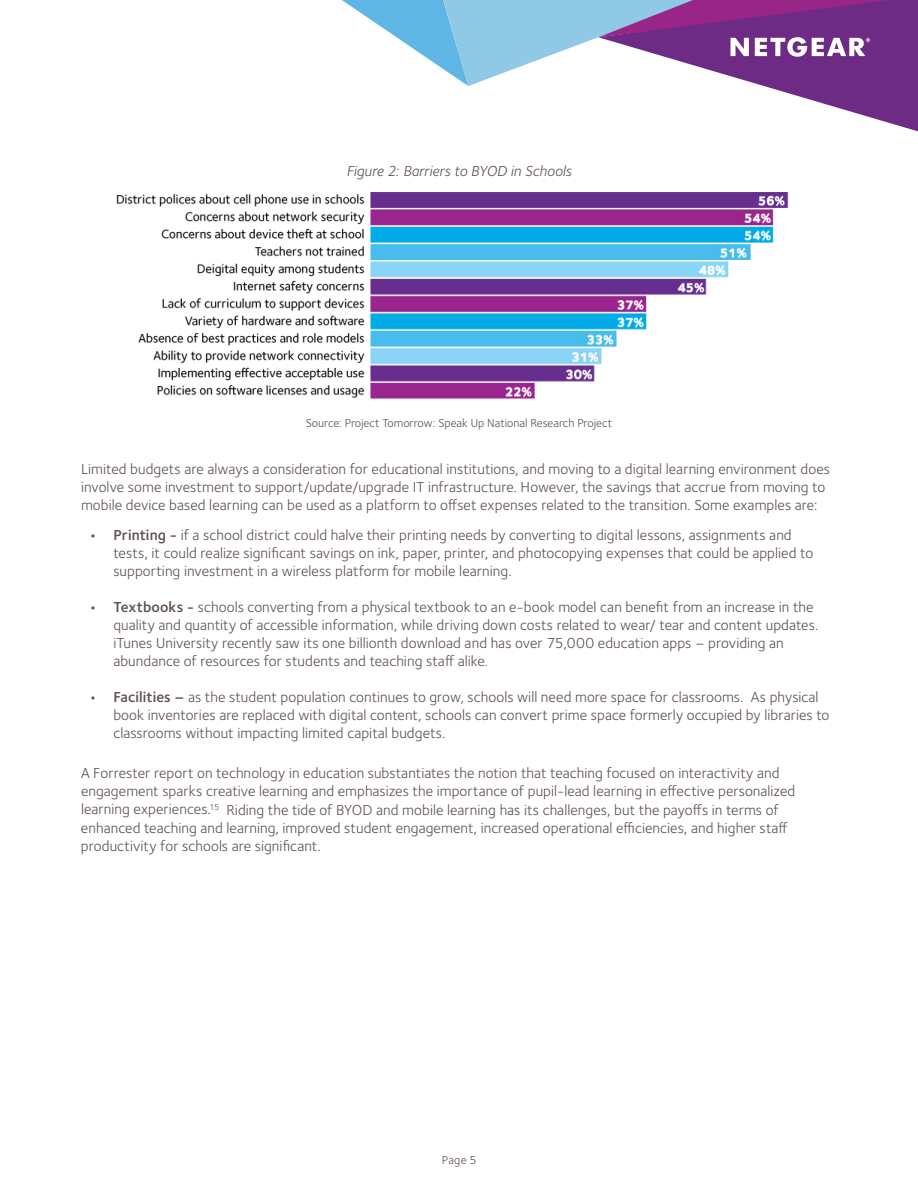
<style>
.page{position:relative;width:918px;height:1188px;background:#fff}
.page>*{position:absolute;margin:0;border:0;box-sizing:border-box;transform-origin:0 0}
.t1{font:15px/18px "Foundry Sterling";letter-spacing:.005em;color:#5e514e}
.t2{font:italic 15px "Foundry Sterling";color:#5e514e}
.t3{font:12px "Foundry Sterling";color:#5e514e}
.s1{font-weight:600}
</style>
<div class="page">
<svg style="left:342px;top:0;width:576px;height:131px"></svg>
<img style="left:116px;top:192px;width:673px;height:207px">
<p class="t2" style="left:346px;top:163px;width:227px">Figure 2: Barriers to BYOD in Schools</p>
<p class="t3" style="left:306px;top:416px;width:308px">Source: Project Tomorrow: Speak Up National Research Project</p>
<p class="t1" style="left:81px;top:460px;width:751px">Limited budgets are always a consideration for educational institutions, and moving to a digital learning environment does involve some investment to support/update/upgrade IT infrastructure. H owever, the savings that accrue from moving to mobile device based learning can be used as a platform to offset expenses related to the transition. Some examples are:</p>
<p class="t1" style="left:113px;top:526px;width:701px;text-indent:-24px"><span class="s1">• Printing -</span> if a school district could halve their printing needs by converting to digital lessons, assignments and tests, it could realize significant savings on ink, paper, printer, and photocopying expenses that could be applied to supporting investment in a wireless platform for mobile learning.</p>
<p class="t1" style="left:113px;top:598px;width:706px;text-indent:-24px"><span class="s1">• Textbooks -</span> schools converting from a physical textbook to an e-book model can benefit from an increase in the quality and quantity of accessible information, while driving down costs related to wear/ tear and content updates. iTunes University recently saw its one billionth download and has over 75,000 education apps – providing an abundance of resources for students and teaching staff alike.</p>
<p class="t1" style="left:113px;top:688px;width:718px;text-indent:-24px"><span class="s1">• Facilities –</span> as the student population continues to grow, schools will need more space for classrooms. As physical book inventories are replaced with digital content, schools can convert prime space formerly occupied by libraries to classrooms without impacting limited capital budgets.</p>
<p class="t1" style="left:81px;top:765px;width:716px">A Forrester report on technology in education substantiates the notion that teaching focused on interactivity and engagement sparks creative learning and emphasizes the importance of pupil-lead learning in effective personalized learning experiences.<sup>15</sup> Riding the tide of BYOD and mobile learning has its challenges, but the payoffs in terms of enhanced teaching and learning, improved student engagement, increased operational efficiencies, and higher staff productivity for schools are significant.</p>
<p class="t3" style="left:442px;top:1153px;width:36px">Page 5</p>
</div>
